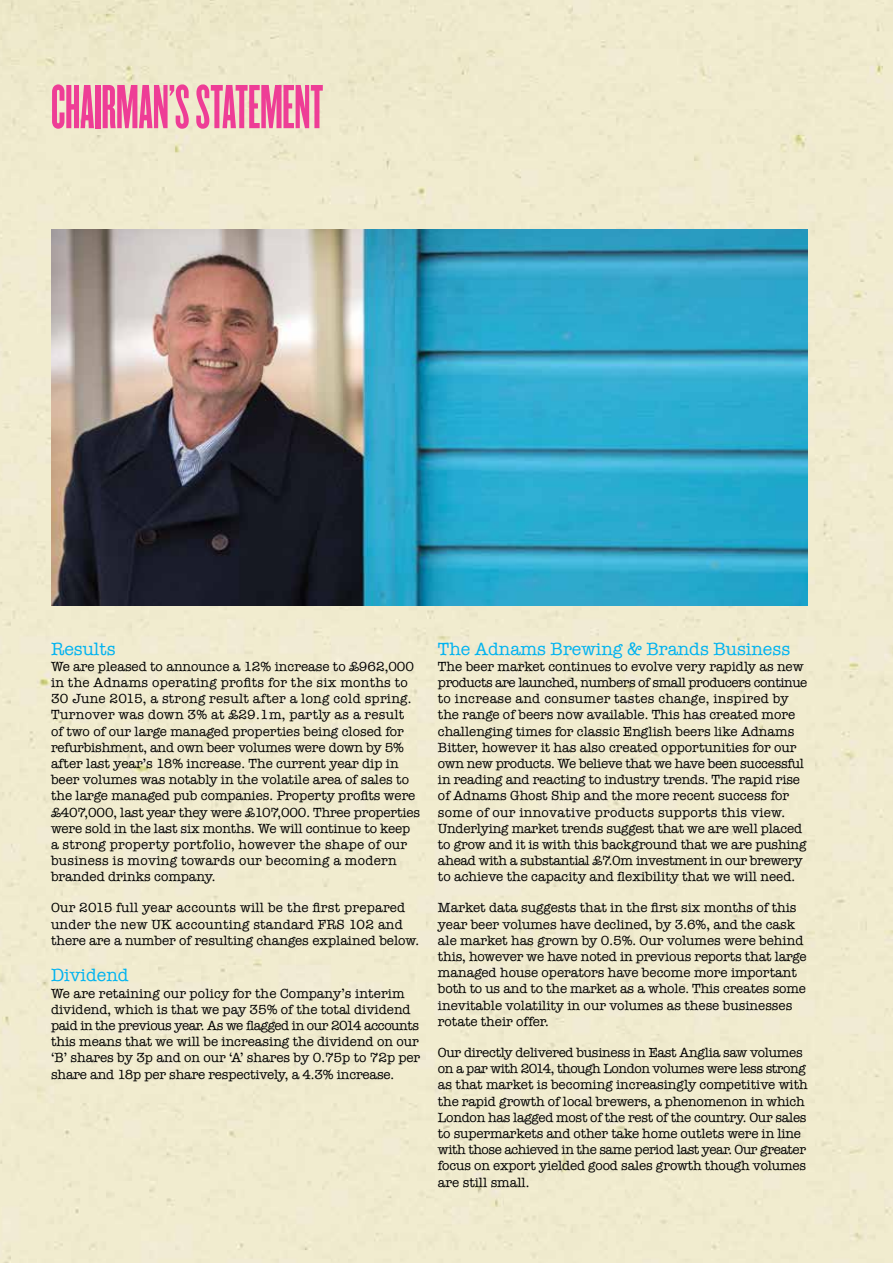
<style>
.page{position:relative;width:893px;height:1263px;background:#f1eccf}
.page>*{position:absolute;margin:0;border:0;box-sizing:border-box;transform-origin:0 0}
.t1{font:54px "Champion HTF Bantamweight";color:#ee3d96}
.t2{font:18px "American Typewriter";color:#00b3f0}
.t3{font:13.5px/16.2px "American Typewriter";color:#000}
.t4{font:13.5px/16.2px "American Typewriter";letter-spacing:-.02em;color:#000}
.t5{font:13.5px/16.2px "American Typewriter";letter-spacing:.02em;color:#000}
</style>
<div class="page">
<img style="left:51px;top:230px;width:757px;height:376px">
<h1 class="t1" style="left:51px;top:74px;width:274px">CHAIRMAN’S STATEMENT</h1>
<h2 class="t2" style="left:51px;top:635px;width:66px">Results</h2>
<p class="t3" style="left:51px;top:658px;width:371px">We are pleased to announce a 12% increase to £962,000 in the Adnams operating profits for the six months to 30 June 2015, a strong result after a long cold spring.<br>Turnover was down 3% at £29.1m, partly as a result<br>of two of our large managed properties being closed for refurbishment, and own beer volumes were down by 5% after last year’s 18% increase. The current year dip in beer volumes was notably in the volatile area of sales to the large managed pub companies. Property profits were £407,000, last year they were £107,000. Three properties were sold in the last six months. We will continue to keep a strong property portfolio, however the shape of our business is moving towards our becoming a modern branded drinks company.</p>
<p class="t5" style="left:51px;top:899px;width:370px">Our 2015 full year accounts will be the first prepared under the new UK accounting standard FRS 102 and there are a number of resulting changes explained below.</p>
<h2 class="t2" style="left:51px;top:962px;width:79px">Dividend</h2>
<p class="t3" style="left:51px;top:984px;width:371px">We are retaining our policy for the Company’s interim dividend, which is that we pay 35% of the total dividend paid in the previous year. As we flagged in our 2014 accounts this means that we will be increasing the dividend on our ‘B’ shares by 3p and on our ‘A’ shares by 0.75p to 72p per share and 18p per share respectively, a 4.3% increase.</p>
<h2 class="t2" style="left:438px;top:635px;width:354px">The Adnams Brewing &amp; Brands Business</h2>
<p class="t3" style="left:438px;top:658px;width:371px">The beer market continues to evolve very rapidly as new products are launched, numbers of small producers continue to increase and consumer tastes change, inspired by the range of beers now available. This has created more challenging times for classic English beers like Adnams Bitter, however it has also created opportunities for our own new products. We believe that we have been successful in reading and reacting to industry trends. The rapid rise of Adnams Ghost Ship and the more recent success for some of our innovative products supports this view.<br>Underlying market trends suggest that we are well placed to grow and it is with this background that we are pushing ahead with a substantial £7.0m investment in our brewery to achieve the capacity and flexibility that we will need.</p>
<p class="t3" style="left:438px;top:899px;width:370px">Market data suggests that in the first six months of this year beer volumes have declined, by 3.6%, and the cask ale market has grown by 0.5%. Our volumes were behind this, however we have noted in previous reports that large managed house operators have become more important both to us and to the market as a whole. This creates some inevitable volatility in our volumes as these businesses rotate their offer.</p>
<p class="t4" style="left:438px;top:1044px;width:371px">Our directly delivered business in East Anglia saw volumes on a par with 2014, though London volumes were less strong as that market is becoming increasingly competitive with the rapid growth of local brewers, a phenomenon in which London has lagged most of the rest of the country. Our sales to supermarkets and other take home outlets were in line with those achieved in the same period last year. Our greater focus on export yielded good sales growth though volumes are still small.</p>
</div>
